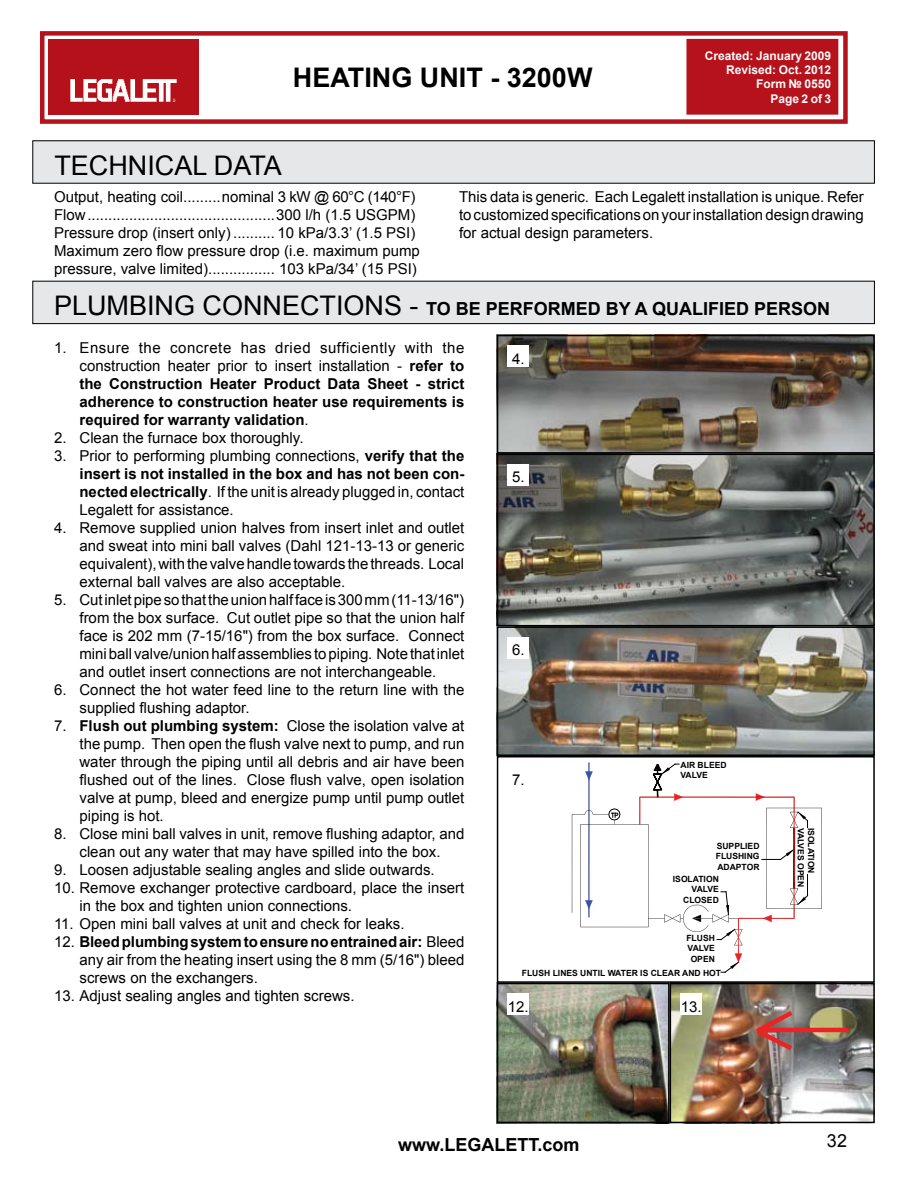
<style>
.page{position:relative;width:918px;height:1188px;background:#fff}
.page>*{position:absolute;margin:0;border:0;box-sizing:border-box;transform-origin:0 0}
.t1{font:700 27px "Arial";color:#000}
.t2{font:27px "Arial";color:#000}
.t3{font:700 18px "Arial";color:#000}
.t4{font:18px "Arial";color:#000}
.t5{font:15px/18px "Arial";color:#000;text-align:justify}
.t6{font:700 15px/18px "Arial";color:#000;text-align:justify}
.t7{font:700 12px/14.4px "Arial";color:#fafafb;text-align:right}
.t8{font:700 8.55px/10.2px "Arial";color:#000;text-align:right}
.s1{font-weight:400;font-size:27px}
.s2{font-weight:400}
.s3{font-weight:700}
</style>
<div class="page">
<div style="left:33px;top:281px;width:841px;height:43px;background:#e6e7e8"></div>
<div style="left:32px;top:281px;width:843px;height:43px;border:1px solid #000"></div>
<div style="left:687px;top:40px;width:151px;height:74px;background:#b5121b"></div>
<div style="left:686px;top:39px;width:152px;height:76px;border:2px solid #b5121b"></div>
<div style="left:40px;top:31px;width:808px;height:93px;border:4px solid #b5121b"></div>
<img style="left:49px;top:40px;width:149px;height:74px">
<div style="left:33px;top:141px;width:841px;height:42px;background:#e6e7e8"></div>
<img style="left:500px;top:338px;width:372px;height:415px">
<div style="left:508px;top:346px;width:21px;height:21px;background:#fff"></div>
<div style="left:508px;top:464px;width:21px;height:22px;background:#fff"></div>
<img style="left:500px;top:986px;width:372px;height:134px">
<div style="left:670px;top:983px;width:205px;height:140px;border:2px solid #000"></div>
<div style="left:497px;top:983px;width:173px;height:140px;border:2px solid #000"></div>
<div style="left:497px;top:454px;width:378px;height:172px;border:2px solid #000"></div>
<div style="left:497px;top:626px;width:378px;height:130px;border:2px solid #000"></div>
<div style="left:497px;top:756px;width:378px;height:227px;border:2px solid #000"></div>
<hr style="left:758px;top:1028px;width:91px;height:4px;background:#ed2224">
<svg style="left:751px;top:1007px;width:47px;height:47px;background:#9f665f"></svg>
<hr style="left:822px;top:808px;width:1px;height:101px;background:#010101">
<hr style="left:766px;top:808px;width:56px;height:1px;background:#010101">
<hr style="left:766px;top:908px;width:56px;height:1px;background:#010101">
<svg style="left:572px;top:762px;width:49px;height:155px"></svg>
<hr style="left:580px;top:824px;width:1px;height:103px;background:#010101">
<hr style="left:580px;top:927px;width:68px;height:1px;background:#010101">
<hr style="left:580px;top:824px;width:68px;height:1px;background:#010101">
<svg style="left:632px;top:763px;width:176px;height:210px"></svg>
<div style="left:497px;top:335px;width:378px;height:119px;border:2px solid #000"></div>
<div style="left:508px;top:637px;width:21px;height:22px;background:#fff"></div>
<div style="left:508px;top:994px;width:21px;height:21px;background:#fff"></div>
<div style="left:680px;top:994px;width:22px;height:21px;background:#fff"></div>
<h1 class="t1" style="left:293px;top:60px;width:301px">HEATING UNIT - 3200W</h1>
<h1 class="t2" style="left:54px;top:147px;width:229px">TECHNICAL DATA</h1>
<p class="t7" style="left:705px;top:49px;width:128px">Created: January 2009<br>Revised: Oct. 2012<br>Form № 0550<br>Page 2 of 3</p>
<p class="t5" style="left:54px;top:187px;width:367px;text-align:left">Output, heating coil.........nominal 3 kW @ 60°C (140°F)<br>Flow.............................................300 l/h (1.5 USGPM)<br>Pressure drop (insert only) .......... 10 kPa/3.3’ (1.5 PSI)<br>Maximum zero flow pressure drop (i.e. maximum pump pressure, valve limited)................ 103 kPa/34’ (15 PSI)</p>
<p class="t5" style="left:459px;top:187px;width:406px">This data is generic. Each Legalett installation is unique. Refer to customized specifications on your installation design drawing for actual design parameters.</p>
<p class="t3" style="left:54px;top:297px;width:778px"><span class="s1">PLUMBING CONNECTIONS -</span> TO BE PERFORMED BY A QUALIFIED PERSON</p>
<p class="t6" style="left:80px;top:339px;width:386px;text-indent:-26px"><span class="s2">1. Ensure the concrete has dried sufficiently with the construction heater prior to insert installation -</span> refer to the Construction Heater Product Data Sheet - strict adherence to construction heater use requirements is required for warranty validation<span class="s2">.</span></p>
<p class="t5" style="left:54px;top:429px;width:251px">2. Clean the furnace box thoroughly.</p>
<p class="t5" style="left:80px;top:447px;width:386px;text-indent:-26px">3. Prior to performing plumbing connections, <span class="s3">verify that the insert is not installed in the box and has not been con&shy;nected electrically</span>. If the unit is already plugged in, contact Legalett for assistance.</p>
<p class="t5" style="left:80px;top:519px;width:386px;text-indent:-26px">4. Remove supplied union halves from insert inlet and outlet and sweat into mini ball valves (Dahl 121-13-13 or generic equivalent), with the valve handle towards the threads. Local external ball valves are also acceptable.</p>
<p class="t5" style="left:80px;top:591px;width:386px;text-indent:-26px">5. Cut inlet pipe so that the union half face is 300 mm (11-13/16") from the box surface. Cut outlet pipe so that the union half face is 202 mm (7-15/16") from the box surface. Connect mini ball valve/union half assemblies to piping. Note that inlet and outlet insert connections are not interchangeable.</p>
<p class="t5" style="left:80px;top:681px;width:386px;text-indent:-26px">6. Connect the hot water feed line to the return line with the supplied flushing adaptor.</p>
<p class="t5" style="left:80px;top:717px;width:386px;text-indent:-26px">7. <span class="s3">Flush out plumbing system:</span> Close the isolation valve at the pump. Then open the flush valve next to pump, and run water through the piping until all debris and air have been flushed out of the lines. Close flush valve, open isolation valve at pump, bleed and energize pump until pump outlet piping is hot.</p>
<p class="t5" style="left:54px;top:825px;width:412px;text-align:center">8. Close mini ball valves in unit, remove flushing adaptor, and clean out any water that may have spilled into the box.</p>
<p class="t5" style="left:54px;top:861px;width:382px">9. Loosen adjustable sealing angles and slide outwards.</p>
<p class="t5" style="left:80px;top:879px;width:386px;text-indent:-26px">10. Remove exchanger protective cardboard, place the insert in the box and tighten union connections.</p>
<p class="t5" style="left:54px;top:915px;width:352px">11. Open mini ball valves at unit and check for leaks.</p>
<p class="t5" style="left:80px;top:933px;width:386px;text-indent:-26px">12. <span class="s3">Bleed plumbing system to ensure no entrained air:</span> Bleed any air from the heating insert using the 8 mm (5/16") bleed screws on the exchangers.</p>
<p class="t5" style="left:54px;top:987px;width:302px">13. Adjust sealing angles and tighten screws.</p>
<p class="t5" style="left:512px;top:349px;width:14px">4.</p>
<p class="t5" style="left:512px;top:468px;width:14px">5.</p>
<p class="t5" style="left:512px;top:641px;width:14px">6.</p>
<p class="t5" style="left:512px;top:771px;width:14px">7.</p>
<p class="t8" style="left:681px;top:760px;width:48px;text-align:left">AIR BLEED<br>VALVE</p>
<p class="t8" style="left:716px;top:841px;width:45px;text-align:justify">SUPPLIED FLUSHING ADAPTOR</p>
<p class="t8" style="left:673px;top:874px;width:47px">ISOLATION<br>VALVE<br>CLOSED</p>
<p class="t8" style="left:686px;top:933px;width:30px;text-align:center">FLUSH<br>VALVE<br>OPEN</p>
<p class="t8" style="left:522px;top:968px;width:201px">FLUSH LINES UNTIL WATER IS CLEAR AND HOT</p>
<p class="t5" style="left:508px;top:997px;width:22px">12.</p>
<p class="t5" style="left:681px;top:997px;width:22px">13.</p>
<p class="t8" style="left:806px;top:828px;width:61px;rotate:90deg">VALVES OPEN</p>
<p class="t8" style="left:816px;top:828px;width:47px;rotate:90deg">ISOLATION</p>
<p class="t3" style="left:398px;top:1133px;width:183px">www.LEGALETT.com</p>
<p class="t4" style="left:827px;top:1129px;width:22px">32</p>
</div>
